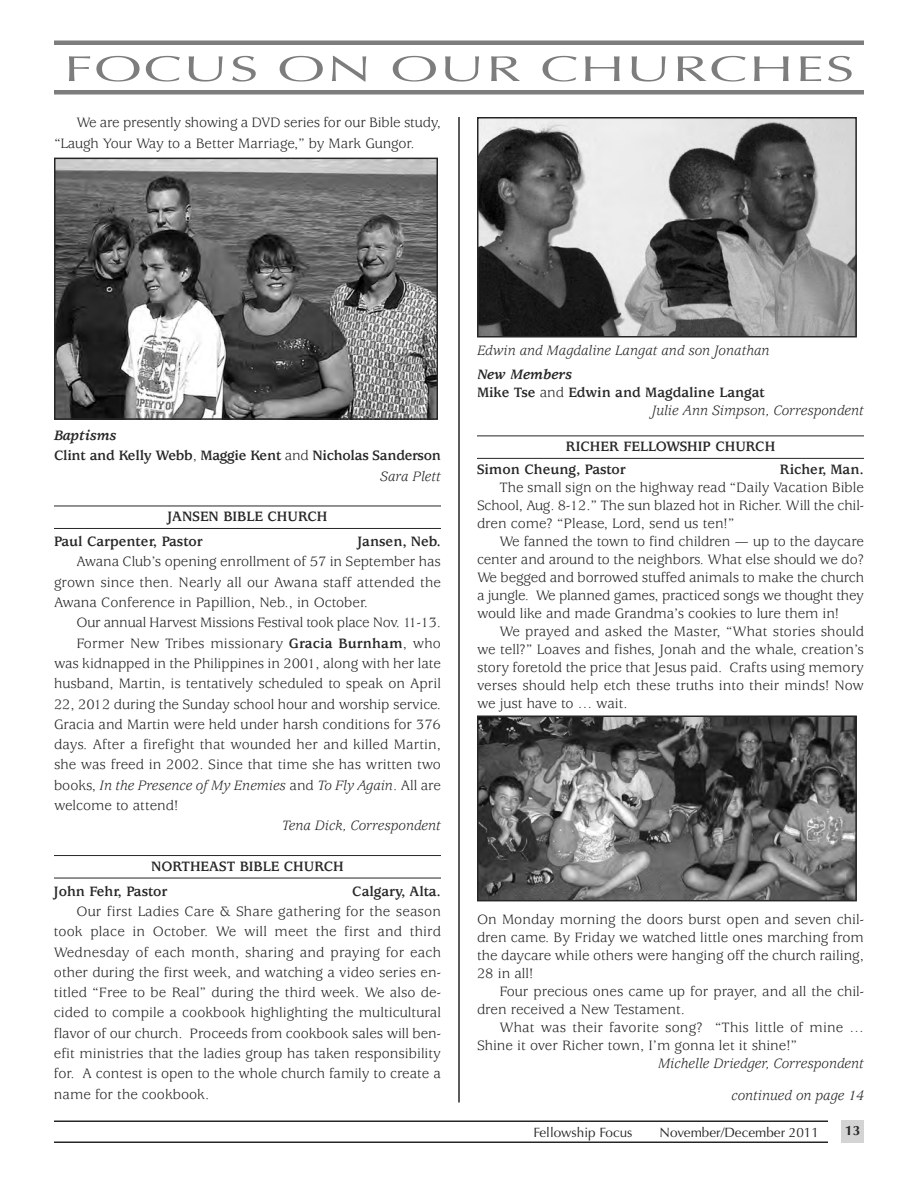
<style>
.page{position:relative;width:918px;height:1188px;background:#fff}
.page>*{position:absolute;margin:0;border:0;box-sizing:border-box;transform-origin:0 0}
.t1{font:36px "Optima";letter-spacing:.025em;color:#7d7d7d;scale:1.6 1}
.t2{font:15px/18px "Usherwood";color:#272627;text-align:justify}
.t3{font:700 15px/24.8px "Usherwood";color:#272627}
.t4{font:italic 15px/32.5px "Usherwood";color:#272627;text-align:right}
.t5{font:15px "Usherwood";letter-spacing:-.02em;color:#272627}
.t6{font:italic 700 15px "Usherwood";color:#272627}
.t7{font:13.5px "Optima";color:#272627}
.t8{font:700 13.5px "Optima";color:#272627}
.s1{font-weight:400}
.s2{font-weight:700}
.s3{font-style:normal}
</style>
<div class="page">
<div style="left:842px;top:1120px;width:22px;height:23px;background:#d4d4d4"></div>
<hr style="left:54px;top:1120px;width:774px;height:2px;background:#272627">
<hr style="left:54px;top:1142px;width:774px;height:1px;background:#272627">
<div style="left:54px;top:40px;width:810px;height:5px;background:#7d7d7d"></div>
<hr style="left:54px;top:90px;width:810px;height:4px;background:#7d7d7d">
<hr style="left:54px;top:506px;width:387px;height:1px;background:#272627">
<hr style="left:54px;top:528px;width:387px;height:1px;background:#272627">
<hr style="left:54px;top:855px;width:387px;height:1px;background:#272627">
<hr style="left:54px;top:878px;width:387px;height:1px;background:#272627">
<img style="left:57px;top:161px;width:378px;height:256px">
<div style="left:54px;top:158px;width:384px;height:262px;border:2px solid #272627"></div>
<hr style="left:477px;top:436px;width:387px;height:1px;background:#272627">
<hr style="left:477px;top:458px;width:387px;height:1px;background:#272627">
<img style="left:480px;top:120px;width:374px;height:215px">
<div style="left:477px;top:117px;width:380px;height:221px;border:2px solid #272627"></div>
<img style="left:480px;top:719px;width:374px;height:179px">
<div style="left:477px;top:716px;width:380px;height:185px;border:2px solid #272627"></div>
<hr style="left:458px;top:117px;width:2px;height:985px;background:#272627">
<h1 class="t1" style="left:64px;top:48px;width:496px">FOCUS ON OUR CHURCHES</h1>
<p class="t2" style="left:54px;top:114px;width:388px;line-height:20.2px;text-indent:22px">We are presently showing a DVD series for our Bible study, “Laugh Your Way to a Better Marriage,” by Mark Gungor.</p>
<p class="t6" style="left:54px;top:430px;width:64px">Baptisms</p>
<p class="t3" style="left:54px;top:445px;width:389px">Clint and Kelly Webb<span class="s1">,</span> Maggie Kent <span class="s1">and</span> Nicholas Sanderson</p>
<p class="t4" style="left:380px;top:461px;width:62px">Sara Plett</p>
<p class="t3" style="left:54px;top:506px;width:275px;text-indent:114px">JANSEN BIBLE CHURCH<br>Paul Carpenter, Pastor</p>
<p class="t3" style="left:358px;top:531px;width:85px">Jansen, Neb.</p>
<p class="t2" style="left:54px;top:553px;width:389px;line-height:20.2px;text-indent:22px">Awana Club’s opening enrollment of 57 in September has grown since then. Nearly all our Awana staff attended the Awana Conference in Papillion, Neb., in October.</p>
<p class="t5" style="left:77px;top:617px;width:366px">Our annual Harvest Missions Festival took place Nov. 11-13.</p>
<p class="t2" style="left:77px;top:635px;width:366px">Former New Tribes missionary <span class="s2">Gracia Burnham</span>, who</p>
<p class="t2" style="left:54px;top:656px;width:388px">was kidnapped in the Philippines in 2001, along with her late</p>
<p class="t2" style="left:54px;top:676px;width:388px">husband, Martin, is tentatively scheduled to speak on April</p>
<p class="t2" style="left:54px;top:696px;width:389px">22, 2012 during the Sunday school hour and worship service.</p>
<p class="t2" style="left:54px;top:717px;width:388px">Gracia and Martin were held under harsh conditions for 376</p>
<p class="t2" style="left:54px;top:737px;width:389px">days. After a firefight that wounded her and killed Martin,</p>
<p class="t2" style="left:54px;top:757px;width:388px">she was freed in 2002. Since that time she has written two</p>
<p class="t4" style="left:54px;top:770px;width:388px"><span class="s3">books,</span> In the Presence of My Enemies <span class="s3">and</span> To Fly Again<span class="s3">. All are</span></p>
<p class="t2" style="left:54px;top:798px;width:126px">welcome to attend!</p>
<p class="t4" style="left:282px;top:811px;width:161px">Tena Dick, Correspondent</p>
<p class="t3" style="left:54px;top:855px;width:291px;text-indent:97px">NORTHEAST BIBLE CHURCH<br>John Fehr, Pastor</p>
<p class="t3" style="left:352px;top:880px;width:90px">Calgary, Alta.</p>
<p class="t2" style="left:54px;top:903px;width:389px;line-height:20.2px;text-indent:22px">Our first Ladies Care &amp; Share gathering for the season took place in October. We will meet the first and third Wednesday of each month, sharing and praying for each other during the first week, and watching a video series en&shy;titled “Free to be Real” during the third week. We also de&shy;cided to compile a cookbook highlighting the multicultural flavor of our church. Proceeds from cookbook sales will ben&shy;efit ministries that the ladies group has taken responsibility for. A contest is open to the whole church family to create a name for the cookbook.</p>
<p class="t4" style="left:477px;top:336px;width:294px">Edwin and Magdaline Langat and son Jonathan</p>
<p class="t6" style="left:477px;top:369px;width:97px">New Members</p>
<p class="t3" style="left:477px;top:382px;width:289px">Mike Tse <span class="s1">and</span> Edwin and Magdaline Langat</p>
<p class="t4" style="left:652px;top:396px;width:214px">Julie Ann Simpson, Correspondent</p>
<p class="t3" style="left:477px;top:437px;width:300px;line-height:22.5px;text-indent:89px">RICHER FELLOWSHIP CHURCH<br>Simon Cheung, Pastor</p>
<p class="t3" style="left:780px;top:458px;width:86px">Richer, Man.</p>
<p class="t2" style="left:477px;top:480px;width:389px;text-indent:22px">The small sign on the highway read “Daily Vacation Bible School, Aug. 8-12.” The sun blazed hot in Richer. Will the chil&shy;dren come? “Please, Lord, send us ten!”</p>
<p class="t2" style="left:477px;top:534px;width:389px;text-indent:22px">We fanned the town to find children — up to the daycare center and around to the neighbors. What else should we do?<br>We begged and borrowed stuffed animals to make the church a jungle. We planned games, practiced songs we thought they would like and made Grandma’s cookies to lure them in!</p>
<p class="t2" style="left:477px;top:624px;width:389px;text-indent:22px">We prayed and asked the Master, “What stories should we tell?” Loaves and fishes, Jonah and the whale, creation’s story foretold the price that Jesus paid. Crafts using memory verses should help etch these truths into their minds! Now we just have to … wait.</p>
<p class="t2" style="left:477px;top:912px;width:388px">On Monday morning the doors burst open and seven chil&shy;dren came. By Friday we watched little ones marching from the daycare while others were hanging off the church railing, 28 in all!</p>
<p class="t2" style="left:477px;top:984px;width:389px;text-indent:22px">Four precious ones came up for prayer, and all the chil&shy;dren received a New Testament.</p>
<p class="t2" style="left:477px;top:1020px;width:389px;text-indent:22px">What was their favorite song? “This little of mine …<br>Shine it over Richer town, I’m gonna let it shine!”</p>
<p class="t4" style="left:658px;top:1048px;width:207px">Michelle Driedger, Correspondent continued on page 14</p>
<p class="t7" style="left:533px;top:1124px;width:101px">Fellowship Focus</p>
<p class="t7" style="left:660px;top:1124px;width:161px">November/December 2011</p>
<p class="t8" style="left:845px;top:1125px;width:16px">13</p>
</div>
